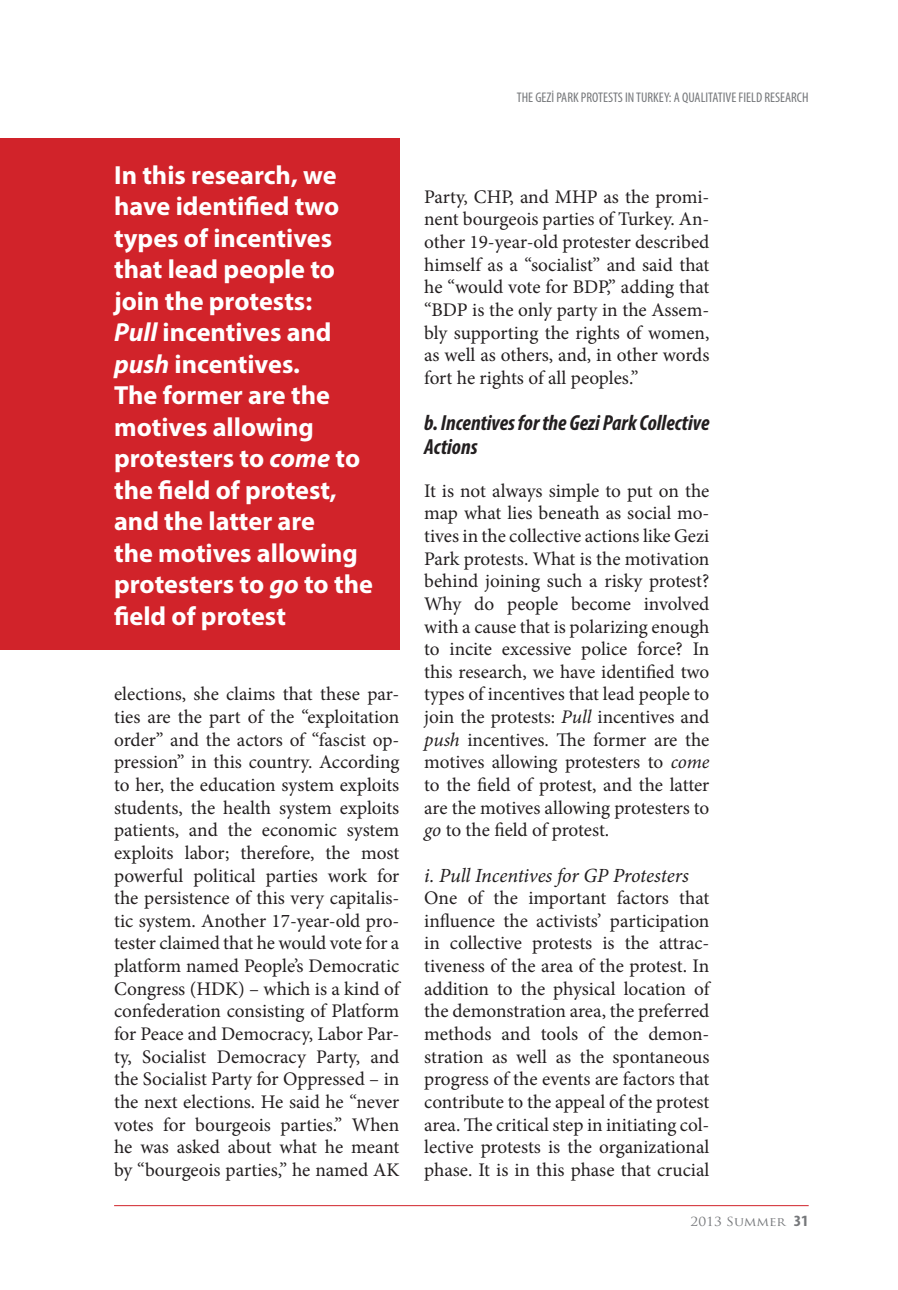
<style>
.page{position:relative;width:898px;height:1290px;background:#fff}
.page>*{position:absolute;margin:0;border:0;box-sizing:border-box;transform-origin:0 0}
.t1{font:700 26.25px/31.5px "Myriad Pro";color:#fff}
.t2{font:italic 700 condensed 21.88px/23.6px "Myriad Pro";color:#231f20}
.t3{font:italic 20.12px "Minion Pro";letter-spacing:-.01em;color:#231f20}
.t4{font:19.25px/22.6px "Minion Pro";letter-spacing:-.005em;color:#231f20;text-align:justify}
.t5{font:condensed 14px "Myriad Pro";color:#76787b}
.t6{font:12.25px "Trajan Pro";color:#76787b;scale:1.11 1}
.s1{font-style:italic}
.s2{font-family:"Myriad Pro";font-weight:700;font-stretch:condensed;font-size:15.75px}
</style>
<div class="page">
<hr style="left:114px;top:1205px;width:695px;height:1px;background:#d1232a">
<div style="left:0;top:139px;width:399px;height:511px;background:#d1232a"></div>
<p class="t5" style="left:517px;top:89px;width:293px">THE GEZİ PARK PROTESTS IN TURKEY: A QUALITATIVE FIELD RESEARCH</p>
<p class="t1" style="left:114px;top:158px;width:260px">In this research, we have identified two types of incentives that lead people to join the protests:<br><span class="s1">Pull</span> incentives and <span class="s1">push</span> incentives.<br>The former are the motives allowing protesters to <span class="s1">come</span> to the field of protest, and the latter are<br>the motives allowing protesters to <span class="s1">go</span> to the field of protest</p>
<p class="t4" style="left:114px;top:683px;width:287px">elections, she claims that these par&shy;ties are the part of the “exploitation order” and the actors of “fascist op&shy;pression” in this country. According to her, the education system exploits students, the health system exploits patients, and the economic system exploits labor; therefore, the most powerful political parties work for the persistence of this very capitalis&shy;tic system. Another 17-year-old pro&shy;tester claimed that he would vote for a platform named People’s Democratic Congress (HDK) – which is a kind of confederation consisting of Platform for Peace and Democracy, Labor Par&shy;ty, Socialist Democracy Party, and the Socialist Party for Oppressed – in the next elections. He said he “never votes for bourgeois parties.” When he was asked about what he meant by “bourgeois parties,” he named AK</p>
<p class="t4" style="left:424px;top:185px;width:287px">Party, CHP, and MHP as the promi&shy;nent bourgeois parties of Turkey. An&shy;other 19-year-old protester described himself as a “socialist” and said that he “would vote for BDP,” adding that “BDP is the only party in the Assem&shy;bly supporting the rights of women, as well as others, and, in other words fort he rights of all peoples.”</p>
<p class="t2" style="left:424px;top:410px;width:287px">b. Incentives for the Gezi Park Collective<br>Actions</p>
<p class="t4" style="left:424px;top:479px;width:287px">It is not always simple to put on the map what lies beneath as social mo&shy;tives in the collective actions like Gezi Park protests. What is the motivation behind joining such a risky protest?<br>Why do people become involved with a cause that is polarizing enough to incite excessive police force? In this research, we have identified two types of incentives that lead people to join the protests: <span class="s1">Pull</span> incentives and <span class="s1">push</span> incentives. The former are the motives allowing protesters to <span class="s1">come </span>to the field of protest, and the latter are the motives allowing protesters to <span class="s1">go</span> to the field of protest.</p>
<p class="t3" style="left:424px;top:861px;width:266px">i. Pull Incentives for GP Protesters</p>
<p class="t4" style="left:424px;top:887px;width:287px">One of the important factors that influence the activists’ participation in collective protests is the attrac&shy;tiveness of the area of the protest. In addition to the physical location of the demonstration area, the preferred methods and tools of the demon&shy;stration as well as the spontaneous progress of the events are factors that contribute to the appeal of the protest area. The critical step in initiating col&shy;lective protests is the organizational phase. It is in this phase that crucial</p>
<p class="t6" style="left:691px;top:1213px;width:108px">2013 SUMMER <span class="s2">31</span></p>
</div>
